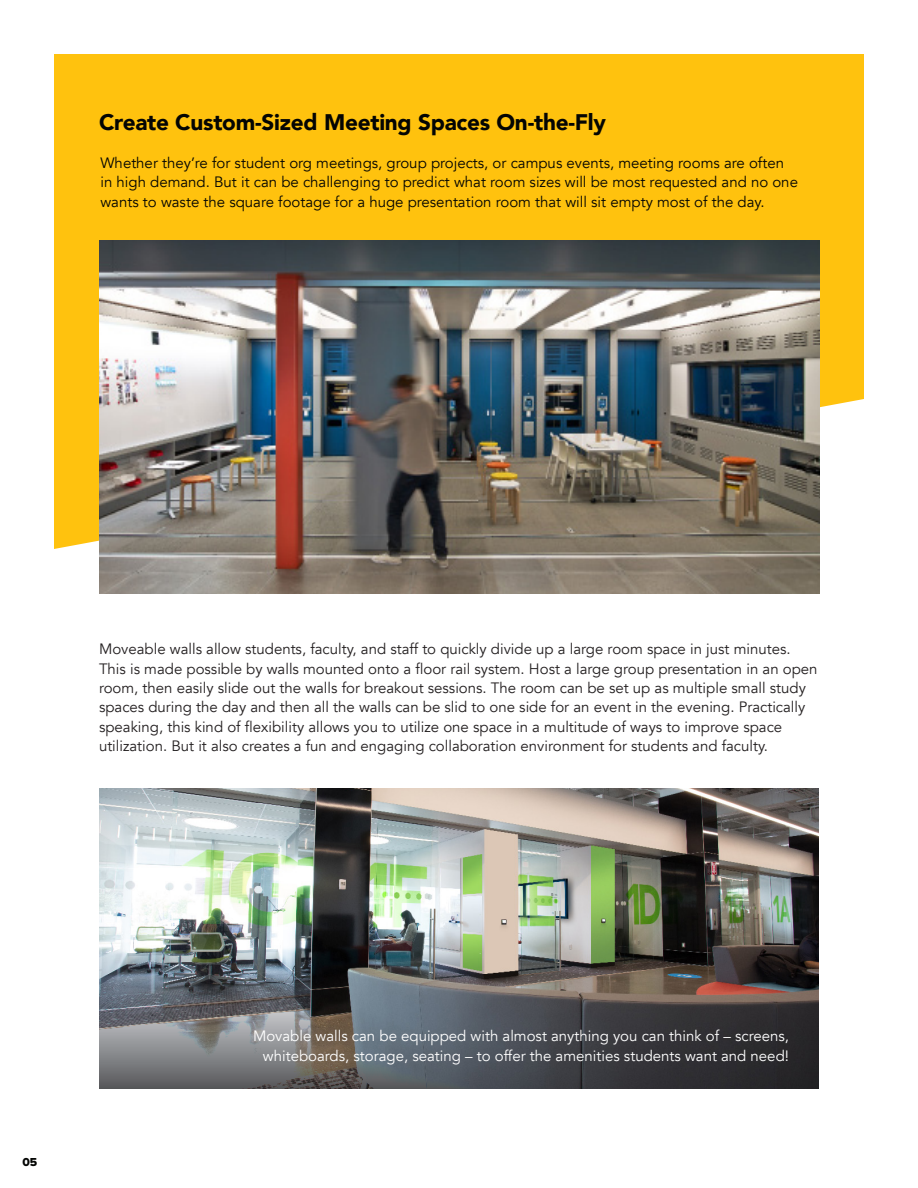
<style>
.page{position:relative;width:918px;height:1188px;background:#fff}
.page>*{position:absolute;margin:0;border:0;box-sizing:border-box;transform-origin:0 0}
.t1{font:900 22.5px "Avenir";letter-spacing:-.01em;color:#040503}
.t2{font:15px/19.5px "Avenir";color:#231f20}
.t3{font:15px/19.5px "Avenir";color:#040503}
.t4{font:15px/19.5px "Avenir";color:#fff;text-align:right}
.t5{font:12px "Proxima Nova Extrabld";color:#040503}
</style>
<div class="page">
<img style="left:99px;top:788px;width:720px;height:301px">
<div style="left:54px;top:54px;width:810px;height:495px;background:#ffc20e"></div>
<img style="left:99px;top:241px;width:720px;height:353px">
<h1 class="t1" style="left:99px;top:103px;width:509px">Create Custom-Sized Meeting Spaces On-the-Fly</h1>
<p class="t3" style="left:100px;top:153px;width:699px">Whether they’re for student org meetings, group projects, or campus events, meeting rooms are often in high demand. But it can be challenging to predict what room sizes will be most requested and no one wants to waste the square footage for a huge presentation room that will sit empty most of the day.</p>
<p class="t2" style="left:99px;top:639px;width:720px">Moveable walls allow students, faculty, and staff to quickly divide up a large room space in just minutes.<br>This is made possible by walls mounted onto a floor rail system. Host a large group presentation in an open room, then easily slide out the walls for breakout sessions. The room can be set up as multiple small study spaces during the day and then all the walls can be slid to one side for an event in the evening. Practically speaking, this kind of flexibility allows you to utilize one space in a multitude of ways to improve space utilization. But it also creates a fun and engaging collaboration environment for students and faculty.</p>
<p class="t5" style="left:22px;top:1155px;width:16px">05</p>
<p class="t4" style="left:253px;top:1026px;width:537px">Movable walls can be equipped with almost anything you can think of – screens, whiteboards, storage, seating – to offer the amenities students want and need!</p>
</div>
